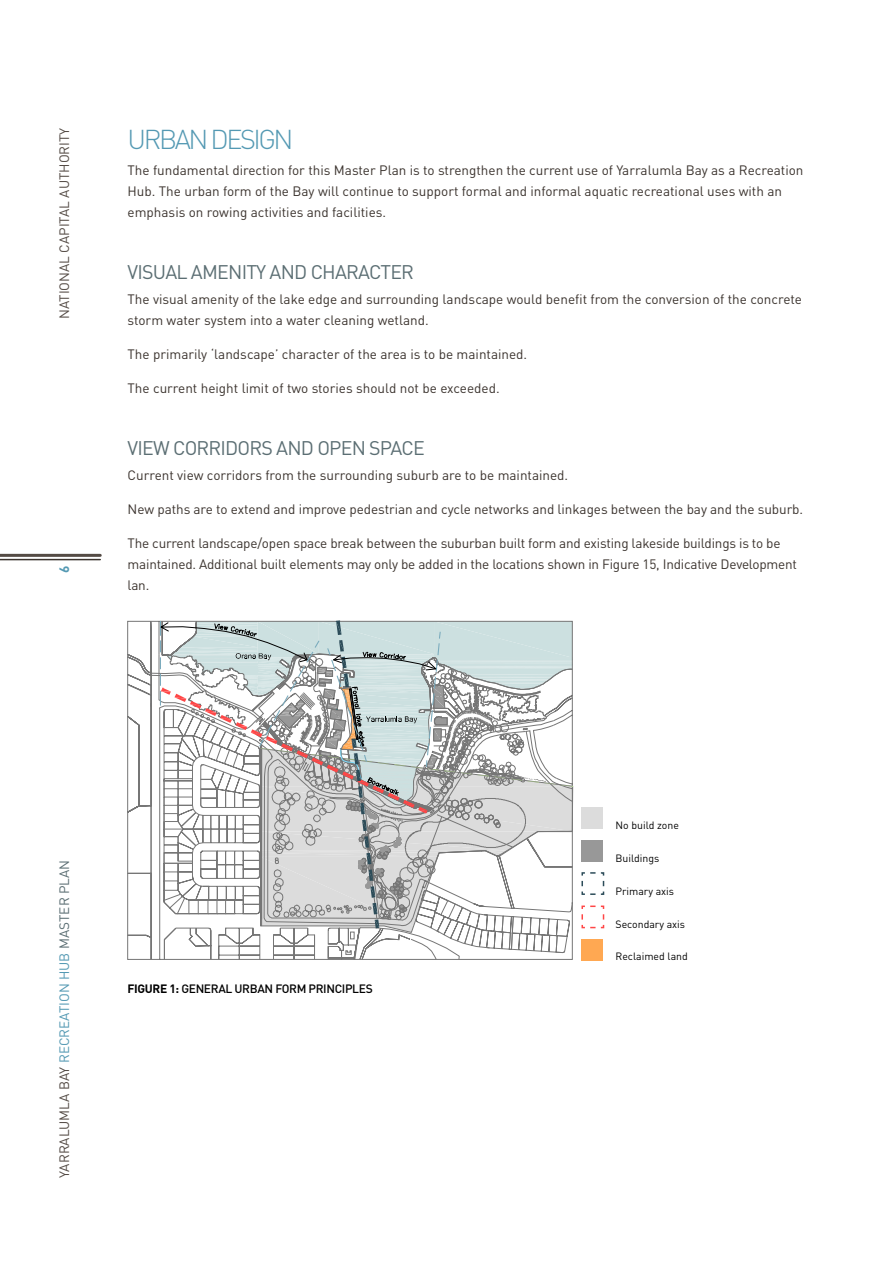
<style>
.page{position:relative;width:893px;height:1263px;background:#fff}
.page>*{position:absolute;margin:0;border:0;box-sizing:border-box;transform-origin:0 0}
.t1{font:300 27px "DIN";letter-spacing:-.09em;color:#5499b3}
.t2{font:19.5px "DIN";letter-spacing:-.04em;color:#5b6e73}
.t3{font:13.5px/21px "DIN";letter-spacing:-.015em;color:#3b332e}
.t4{font:13.5px "DIN";color:#544b45}
.t5{font:700 13.5px "DIN";color:#5499b3}
.t6{font:500 12px "DIN";letter-spacing:-.03em;color:#000}
.t7{font:10.5px "DIN";color:#000}
.s1{color:#5499b3}
.s2{color:#5b6e73}
.s3{font-weight:700}
</style>
<div class="page">
<hr style="left:0;top:559px;width:100px;height:1px;background:#3b332e">
<hr style="left:0;top:554px;width:100px;height:3px;background:#544b45">
<svg style="left:127px;top:621px;width:446px;height:339px"></svg>
<svg style="left:349px;top:786px;width:236px;height:163px"></svg>
<svg style="left:159px;top:620px;width:414px;height:312px"></svg>
<div style="left:581px;top:808px;width:22px;height:21px;background:#dcdcdc"></div>
<div style="left:581px;top:840px;width:22px;height:21px;background:#989898"></div>
<svg style="left:581px;top:871px;width:24px;height:25px"></svg>
<svg style="left:581px;top:905px;width:24px;height:24px"></svg>
<div style="left:581px;top:939px;width:22px;height:21px;background:#ffa852"></div>
<p class="t4" style="left:56px;top:319px;width:193px;rotate:-90deg">national Capital authority</p>
<h1 class="t1" style="left:128px;top:122px;width:147px">U RBAN DESIGN</h1>
<p class="t3" style="left:128px;top:159px;width:677px">The fundamental direction for this Master Plan is to strengthen the current use of Yarralumla Bay as a Recreation<br>H ub. The urban form of the Bay will continue to support formal and informal aquatic recreational uses with an emphasis on rowing activities and facilities.</p>
<h2 class="t2" style="left:128px;top:259px;width:288px">Visual amenity and Character</h2>
<p class="t3" style="left:128px;top:288px;width:676px">The visual amenity of the lake edge and surrounding landscape would benefit from the conversion of the concrete storm water system into a water cleaning wetland.</p>
<p class="t3" style="left:128px;top:343px;width:401px">The primarily ‘landscape’ character of the area is to be maintained.</p>
<p class="t3" style="left:128px;top:377px;width:374px">The current height limit of two stories should not be exceeded.</p>
<p class="t5" style="left:56px;top:573px;width:9px;rotate:-90deg">6</p>
<h2 class="t2" style="left:128px;top:435px;width:299px">View Corridors and Open space</h2>
<p class="t3" style="left:128px;top:464px;width:442px">Current view corridors from the surrounding suburb are to be maintained.</p>
<p class="t3" style="left:128px;top:498px;width:677px">N ew paths are to extend and improve pedestrian and cycle networks and linkages between the bay and the suburb.</p>
<p class="t3" style="left:128px;top:532px;width:671px">The current landscape/open space break between the suburban built form and existing lakeside buildings is to be maintained. Additional built elements may only be added in the locations shown in Figure 15, I ndicative Development lan.</p>
<p class="t4" style="left:56px;top:1178px;width:320px;rotate:-90deg">yarralumla bay <span class="s1">recreation hub</span> <span class="s2">master plan</span></p>
<p class="t6" style="left:128px;top:980px;width:203px"><span class="s3">FIGURE 1:</span> GEN ERAL URBAN FORM PRINCIP</p>
<p class="t6" style="left:352px;top:980px;width:22px">LES</p>
<p class="t7" style="left:615px;top:818px;width:65px">No build zone</p>
<p class="t7" style="left:615px;top:851px;width:45px">Buildings</p>
<p class="t7" style="left:604px;top:884px;width:71px">Primary axis</p>
<p class="t7" style="left:604px;top:918px;width:82px">Secondary axis</p>
<p class="t7" style="left:603px;top:949px;width:87px">Reclaimed land</p>
</div>
